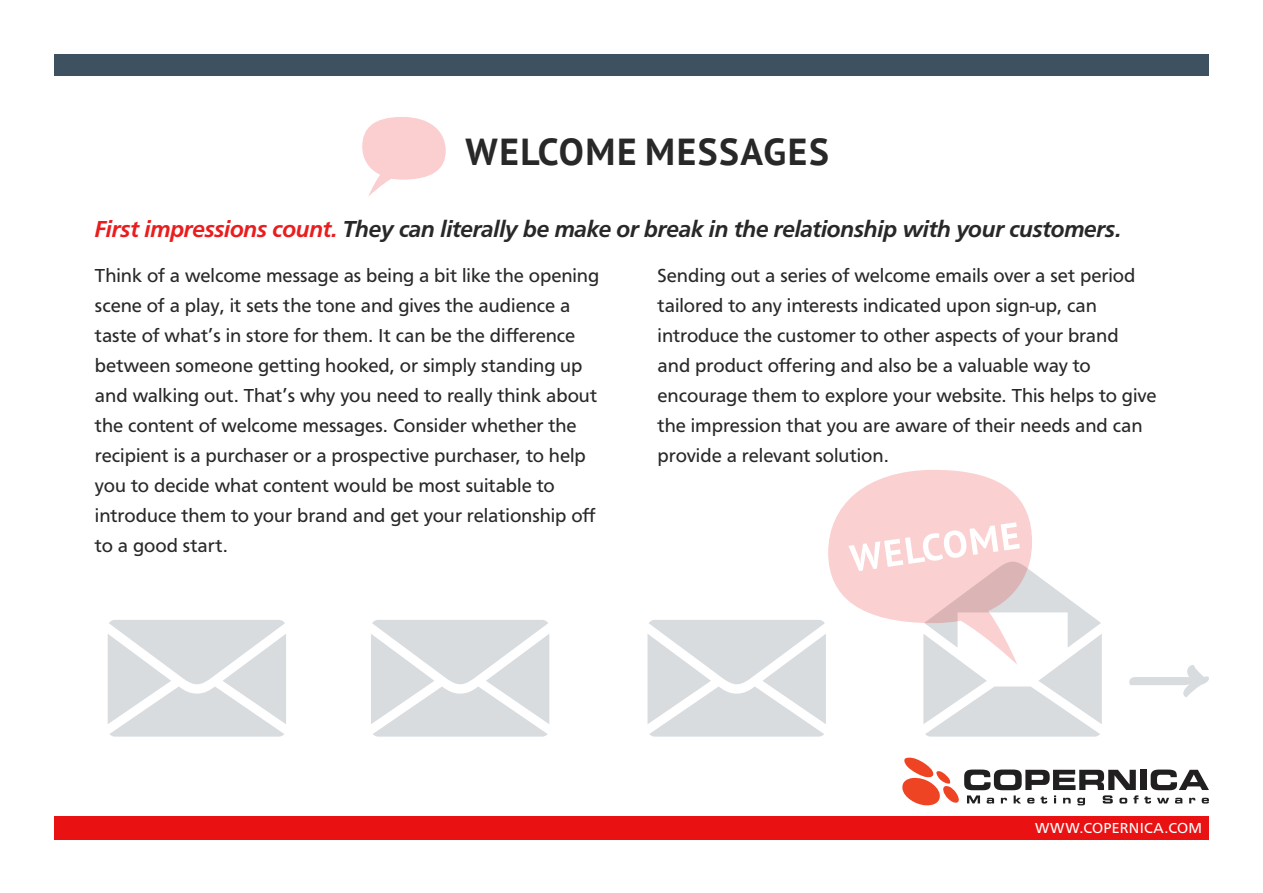
<style>
.page{position:relative;width:1263px;height:893px;background:#fff}
.page>*{position:absolute;margin:0;border:0;box-sizing:border-box;transform-origin:0 0}
.t1{font:700 37.5px "PT Sans";letter-spacing:.04em;color:#292829}
.t2{font:italic 700 24px "Carto Gothic Std";letter-spacing:-.02em;color:#292829}
.t3{font:19.5px/30px "Carto Gothic Std";color:#292829}
.t4{font:15px "Carto Gothic Std";letter-spacing:.02em;color:#fff}
.s1{color:#ea1d1e}
</style>
<div class="page">
<div style="left:54px;top:816px;width:1155px;height:24px;background:#e91112"></div>
<div style="left:54px;top:54px;width:1155px;height:22px;background:#3e5160"></div>
<svg style="left:1144px;top:796px;width:7px;height:7px"></svg>
<svg style="left:1157px;top:798px;width:12px;height:5px"></svg>
<svg style="left:1175px;top:798px;width:7px;height:5px"></svg>
<svg style="left:1189px;top:798px;width:6px;height:5px"></svg>
<svg style="left:1202px;top:798px;width:7px;height:5px"></svg>
<svg style="left:902px;top:757px;width:236px;height:49px"></svg>
<div style="left:1140px;top:770px;width:6px;height:20px;background:#221f20"></div>
<svg style="left:1151px;top:769px;width:58px;height:21px"></svg>
<svg style="left:362px;top:117px;width:84px;height:79px"></svg>
<svg style="left:108px;top:620px;width:178px;height:117px"></svg>
<svg style="left:371px;top:620px;width:178px;height:117px"></svg>
<svg style="left:1129px;top:665px;width:80px;height:32px"></svg>
<svg style="left:647px;top:470px;width:455px;height:267px"></svg>
<h1 class="t1" style="left:465px;top:127px;width:365px">WELCOM E MESSAGES</h1>
<p class="t2" style="left:94px;top:215px;width:1028px"><span class="s1">First impressions count.</span> They can literally be make or break in the relationship with your customers.</p>
<p class="t3" style="left:95px;top:261px;width:506px">Think of a welcome message as being a bit like the opening scene of a play, it sets the tone and gives the audience a taste of what’s in store for them. It can be the difference between someone getting hooked, or simply standing up and walking out. That’s why you need to really think about the content of welcome messages. Consider whether the recipient is a purchaser or a prospective purchaser, to help you to decide what content would be most suitable to introduce them to your brand and get your relationship off to a good start.</p>
<p class="t3" style="left:657px;top:260px;width:501px">Sending out a series of welcome emails over a set period tailored to any interests indicated upon sign-up, can introduce the customer to other aspects of your brand<br>and product offering and also be a valuable way to encourage them to explore your website. This helps to give the impression that you are aware of their needs and can provide a relevant solution.</p>
<p class="t4" style="left:1035px;top:820px;width:169px">www.copernica.com</p>
</div>
